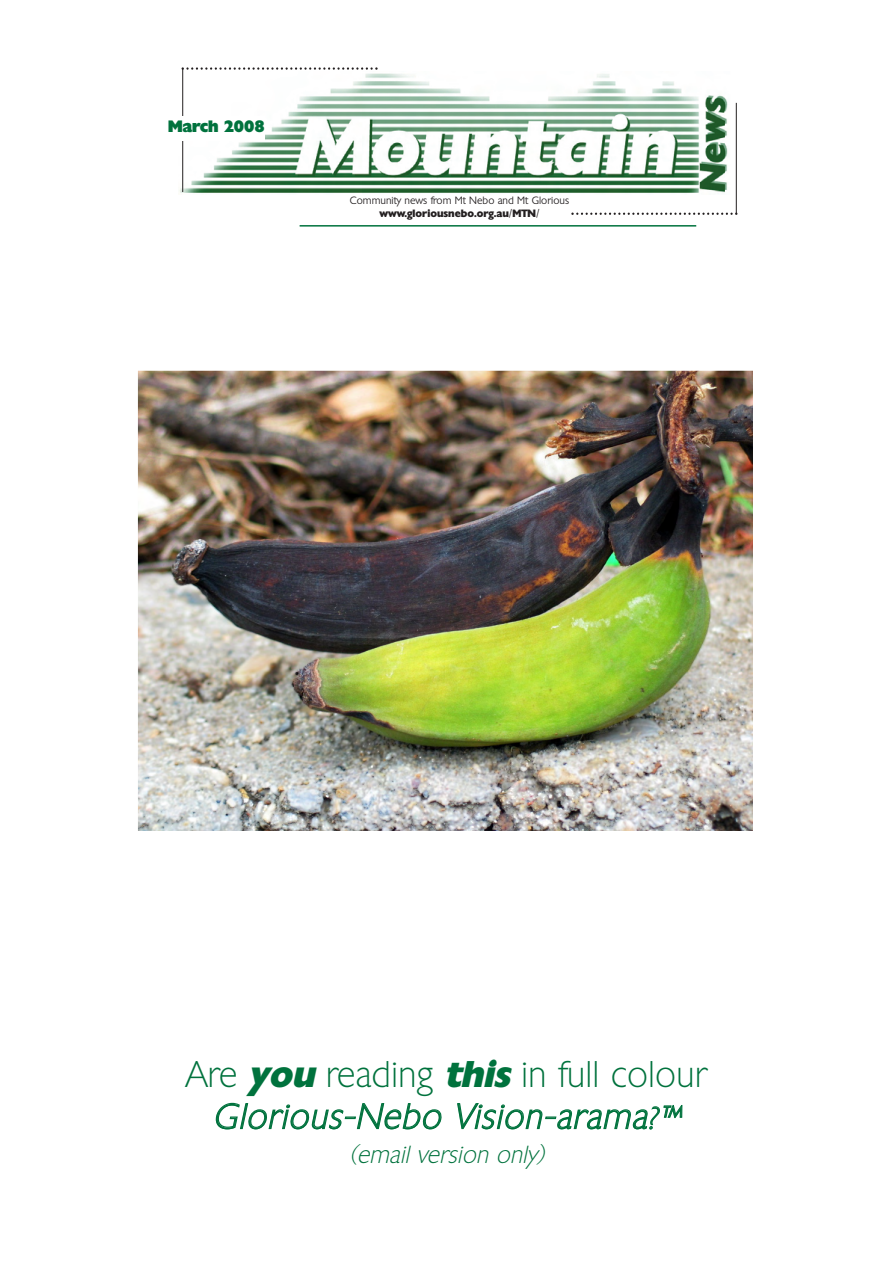
<style>
.page{position:relative;width:893px;height:1263px;background:#fff}
.page>*{position:absolute;margin:0;border:0;box-sizing:border-box;transform-origin:0 0}
.t1{font:200 36px "Chantilly";color:#00723d}
.t2{font:italic 200 34.5px "Chantilly";color:#00723d}
.t3{font:italic 200 24px "Chantilly";color:#00723d}
.t4{font:800 16.05px "Chantilly";color:#00723d}
.t5{font:300 10.35px "Chantilly";color:#231f20}
.t6{font:800 10.35px "Chantilly";color:#231f20}
.s1{font-weight:800;font-style:italic}
.s2{font-size:30px}
.s3{font-size:31.5px}
</style>
<div class="page">
<img style="left:179px;top:72px;width:557px;height:123px">
<svg style="left:181px;top:67px;width:196px;height:3px"></svg>
<hr style="left:182px;top:69px;width:1px;height:123px;background:#231f20">
<div style="left:126px;top:117px;width:139px;height:24px;background:#fff"></div>
<svg style="left:571px;top:213px;width:166px;height:2px"></svg>
<hr style="left:736px;top:103px;width:1px;height:111px;background:#231f20">
<hr style="left:299px;top:225px;width:397px;height:2px;background:#00723d">
<img style="left:139px;top:372px;width:613px;height:457px">
<div style="left:136px;top:369px;width:619px;height:463px;border:2px solid #fff"></div>
<h3 class="t4" style="left:168px;top:121px;width:98px">March 2008</h3>
<p class="t5" style="left:350px;top:197px;width:221px">Community news from Mt Nebo and Mt Glorious</p>
<p class="t6" style="left:379px;top:209px;width:162px">www.gloriousnebo.org.au/MTN/</p>
<h1 class="t1" style="left:186px;top:1061px;width:523px">Are <span class="s1">you</span> reading <span class="s1">this</span> in full colour</h1>
<h2 class="t2" style="left:212px;top:1104px;width:478px">Glorious-Nebo Vision-arama<span class="s2">?</span><span class="s3">™</span></h2>
<h3 class="t3" style="left:349px;top:1146px;width:201px">(email version only)</h3>
</div>
